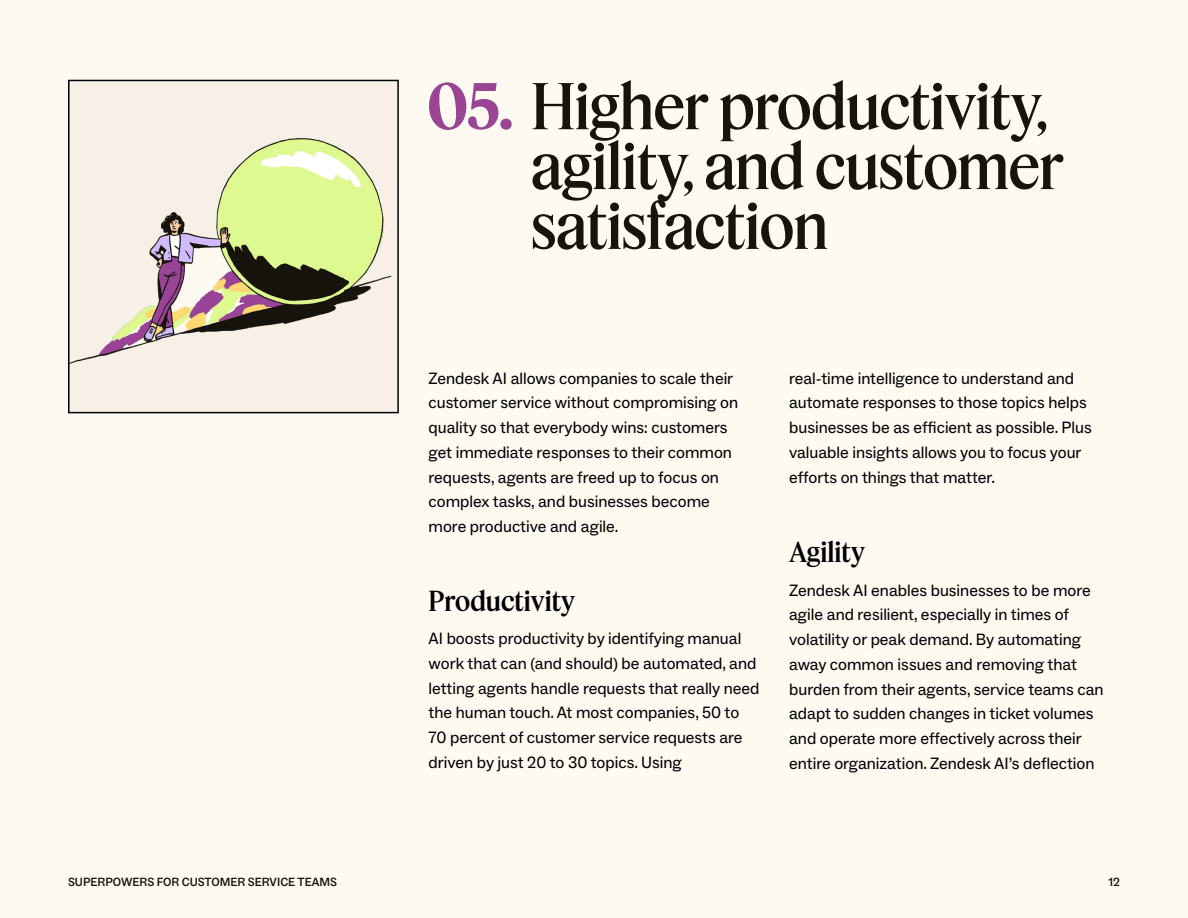
<style>
.page{position:relative;width:1188px;height:918px;background:#fefaf2}
.page>*{position:absolute;margin:0;border:0;box-sizing:border-box;transform-origin:0 0}
.t1{font:500 61.5px/59.8px "Feature Display";color:#16140c}
.t2{font:500 27px "Feature Deck";color:#000}
.t3{font:16.5px/24.8px "Zendesk Social";color:#000}
.t4{font:500 12px "Zendesk Social";color:#16140c}
.s1{font-family:"Feature Deck";font-weight:700;color:#994593}
</style>
<div class="page">
<img style="left:68px;top:80px;width:327px;height:328px">
<h1 class="t1" style="left:531px;top:73px;width:534px;text-indent:-104px"><span class="s1">05.</span> Higher productivity, agility, and customer satisfaction</h1>
<p class="t3" style="left:429px;top:366px;width:311px">Zendesk AI allows companies to scale their customer service without compromising on quality so that everybody wins: customers get immediate responses to their common requests, agents are freed up to focus on complex tasks, and businesses become more productive and agile.</p>
<h2 class="t2" style="left:429px;top:581px;width:148px">Productivity</h2>
<p class="t3" style="left:429px;top:626px;width:332px">AI boosts productivity by identifying manual work that can (and should) be automated, and letting agents handle requests that really need the human touch. At most companies, 50 to 70 percent of customer service requests are driven by just 20 to 30 topics. Using</p>
<p class="t3" style="left:789px;top:366px;width:304px">real-time intelligence to understand and automate responses to those topics helps businesses be as efficient as possible. Plus valuable insights allows you to focus your efforts on things that matter.</p>
<h2 class="t2" style="left:789px;top:533px;width:77px">Agility</h2>
<p class="t3" style="left:789px;top:578px;width:316px">Zendesk AI enables businesses to be more agile and resilient, especially in times of volatility or peak demand. By automating away common issues and removing that burden from their agents, service teams can adapt to sudden changes in ticket volumes and operate more effectively across their entire organization. Zendesk AI’s deflection</p>
<p class="t4" style="left:68px;top:875px;width:271px">SUPERPOWERS FOR CUSTOMER SERVICE TEAMS</p>
<p class="t4" style="left:1109px;top:875px;width:13px">12</p>
</div>
